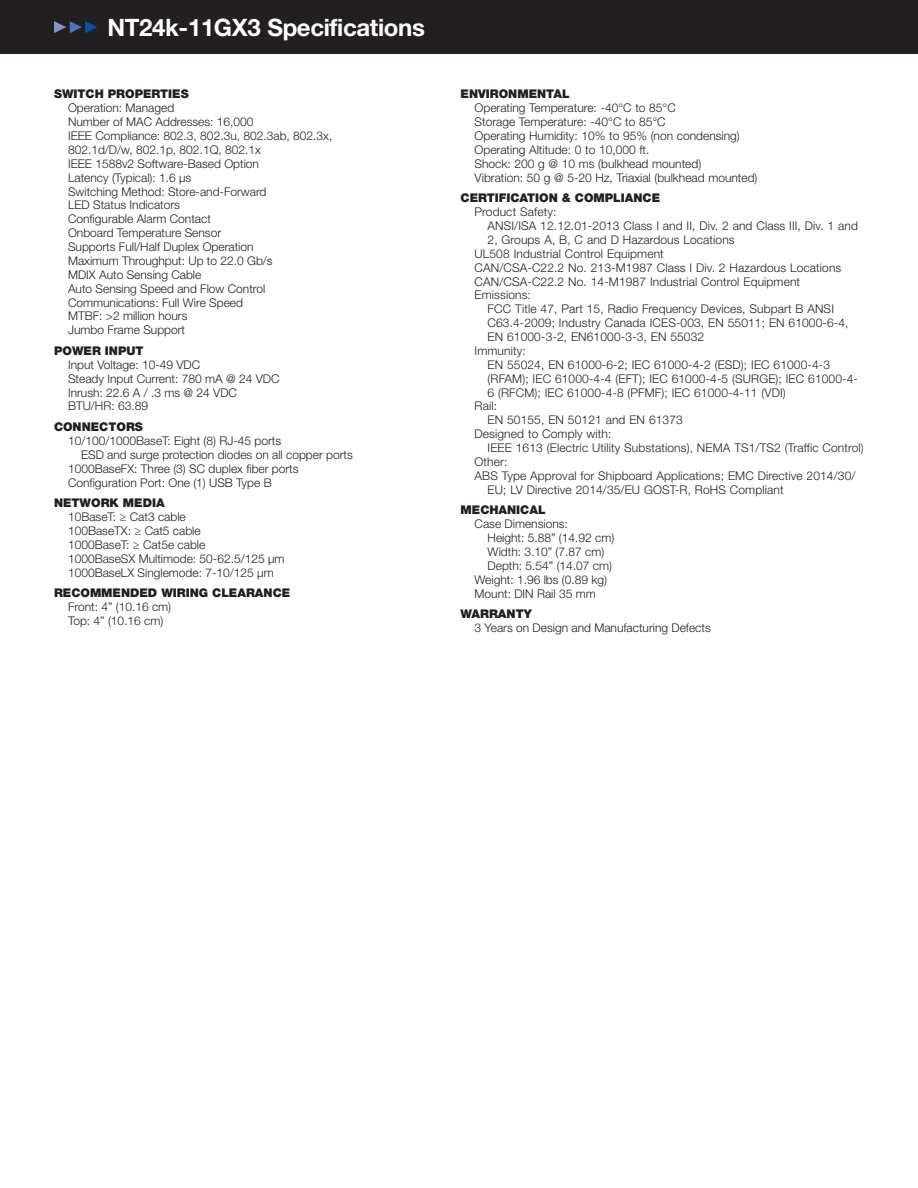
<style>
.page{position:relative;width:918px;height:1188px;background:#fff}
.page>*{position:absolute;margin:0;border:0;box-sizing:border-box;transform-origin:0 0}
.t1{font:700 24px "Helvetica Neue LT Std";letter-spacing:-.015em;color:#fff}
.Page_2_-_Spec_Text{font:300 12px/13.8px "Helvetica Neue LT Std";letter-spacing:.01em;color:#231f20}
.Body_2{font:300 12px/13.8px "Helvetica Neue LT Std";color:#231f20}
.Page_2_-_Subhead_Black{font:900 12px "Helvetica Neue LT Std";color:#231f20}
</style>
<div class="page">
<div style="left:0;top:0;width:918px;height:54px;background:#231f20"></div>
<svg style="left:54px;top:21px;width:43px;height:12px"></svg>
<p class="t1" style="left:108px;top:12px;width:319px">NT24k-11GX3 Specifications</p>
<p class="Page_2_-_Subhead_Black" style="left:54px;top:87px;width:136px">SWITCH PROPERTIES</p>
<p class="Body_2" style="left:68px;top:101px;width:108px">Operation: Managed</p>
<p class="Body_2" style="left:68px;top:115px;width:187px">Number of MAC Addresses: 16,000</p>
<p class="Body_2" style="left:68px;top:129px;width:266px">IEEE Compliance: 802.3, 802.3u, 802.3ab, 802.3x,</p>
<p class="Body_2" style="left:68px;top:143px;width:194px">802.1d/D/w, 802.1p, 802.1Q, 802.1x</p>
<p class="Body_2" style="left:68px;top:156px;width:192px">IEEE 1588v2 Software-Based Option</p>
<p class="Body_2" style="left:68px;top:170px;width:125px">Latency (Typical): 1.6 μs</p>
<p class="Body_2" style="left:68px;top:184px;width:200px">Switching Method: Store-and-Forward</p>
<p class="Body_2" style="left:68px;top:198px;width:114px">LED Status Indicators</p>
<p class="Body_2" style="left:68px;top:212px;width:144px">Configurable Alarm Contact</p>
<p class="Body_2" style="left:68px;top:226px;width:155px">Onboard Temperature Sensor</p>
<p class="Body_2" style="left:68px;top:240px;width:187px">Supports Full/Half Duplex Operation</p>
<p class="Body_2" style="left:68px;top:254px;width:206px">Maximum Throughput: Up to 22.0 Gb/s</p>
<p class="Body_2" style="left:68px;top:267px;width:135px">MDIX Auto Sensing Cable</p>
<p class="Body_2" style="left:68px;top:281px;width:199px">Auto Sensing Speed and Flow Control</p>
<p class="Body_2" style="left:68px;top:295px;width:176px">Communications: Full Wire Speed</p>
<p class="Body_2" style="left:68px;top:309px;width:121px">MTBF: &gt;2 million hours</p>
<p class="Body_2" style="left:68px;top:323px;width:119px">Jumbo Frame Support</p>
<p class="Page_2_-_Subhead_Black" style="left:54px;top:343px;width:91px">POWER INPUT</p>
<p class="Body_2" style="left:68px;top:357px;width:134px">Input Voltage: 10-49 VDC</p>
<p class="Body_2" style="left:68px;top:371px;width:213px">Steady Input Current: 780 mA @ 24 VDC</p>
<p class="Body_2" style="left:68px;top:385px;width:170px">Inrush: 22.6 A / .3 ms @ 24 VDC</p>
<p class="Body_2" style="left:68px;top:399px;width:82px">BTU/HR: 63.89</p>
<p class="Page_2_-_Subhead_Black" style="left:54px;top:420px;width:90px">CONNECTORS</p>
<p class="Body_2" style="left:81px;top:434px;width:273px;text-indent:-13px">10/100/1000BaseT: Eight (8) RJ-45 ports<br>ESD and surge protection diodes on all copper ports</p>
<p class="Body_2" style="left:68px;top:461px;width:232px">1000BaseFX: Three (3) SC duplex fiber ports</p>
<p class="Body_2" style="left:68px;top:475px;width:205px">Configuration Port: One (1) USB Type B</p>
<p class="Page_2_-_Subhead_Black" style="left:54px;top:496px;width:112px">NETWORK MEDIA</p>
<p class="Body_2" style="left:68px;top:510px;width:119px">10BaseT: ≥ Cat3 cable</p>
<p class="Body_2" style="left:68px;top:524px;width:134px">100BaseTX: ≥ Cat5 cable</p>
<p class="Body_2" style="left:68px;top:537px;width:139px">1000BaseT: ≥ Cat5e cable</p>
<p class="Body_2" style="left:68px;top:551px;width:218px">1000BaseSX Multimode: 50-62.5/125 μm</p>
<p class="Body_2" style="left:68px;top:565px;width:207px">1000BaseLX Singlemode: 7-10/125 μm</p>
<p class="Page_2_-_Subhead_Black" style="left:54px;top:586px;width:238px">RECOMMENDED WIRING CLEARANCE</p>
<p class="Body_2" style="left:68px;top:600px;width:105px">Front: 4” (10.16 cm)</p>
<p class="Body_2" style="left:68px;top:614px;width:97px">Top: 4” (10.16 cm)</p>
<p class="Page_2_-_Subhead_Black" style="left:461px;top:87px;width:111px">ENVIRONMENTAL</p>
<p class="Page_2_-_Spec_Text" style="left:475px;top:101px;width:203px">Operating Temperature: -40°C to 85°C</p>
<p class="Page_2_-_Spec_Text" style="left:475px;top:115px;width:193px">Storage Temperature: -40°C to 85°C</p>
<p class="Page_2_-_Spec_Text" style="left:475px;top:129px;width:267px">Operating Humidity: 10% to 95% (non condensing)</p>
<p class="Page_2_-_Spec_Text" style="left:475px;top:143px;width:176px">Operating Altitude: 0 to 10,000 ft.</p>
<p class="Page_2_-_Spec_Text" style="left:475px;top:156px;width:228px">Shock: 200 g @ 10 ms (bulkhead mounted)</p>
<p class="Page_2_-_Spec_Text" style="left:475px;top:170px;width:284px">Vibration: 50 g @ 5-20 Hz, Triaxial (bulkhead mounted)</p>
<p class="Page_2_-_Subhead_Black" style="left:461px;top:191px;width:201px">CERTIFICATION &amp; COMPLIANCE</p>
<p class="Page_2_-_Spec_Text" style="left:488px;top:205px;width:372px;text-indent:-13px">Product Safety:<br>ANSI/ISA 12.12.01-2013 Class I and II, Div. 2 and Class III, Div. 1 and<br>2, Groups A, B, C and D Hazardous Locations</p>
<p class="Page_2_-_Spec_Text" style="left:475px;top:246px;width:191px">UL508 Industrial Control Equipment</p>
<p class="Page_2_-_Spec_Text" style="left:475px;top:260px;width:368px">CAN/CSA-C22.2 No. 213-M1987 Class I Div. 2 Hazardous Locations</p>
<p class="Page_2_-_Spec_Text" style="left:475px;top:274px;width:327px">CAN/CSA-C22.2 No. 14-M1987 Industrial Control Equipment</p>
<p class="Page_2_-_Spec_Text" style="left:488px;top:288px;width:363px;text-indent:-13px">Emissions:<br>FCC Title 47, Part 15, Radio Frequency Devices, Subpart B ANSI C63.4-2009; Industry Canada ICES-003, EN 55011; EN 61000-6-4, EN 61000-3-2, EN61000-3-3, EN 55032</p>
<p class="Page_2_-_Spec_Text" style="left:488px;top:344px;width:372px;text-indent:-13px">Immunity:<br>EN 55024, EN 61000-6-2; IEC 61000-4-2 (ESD); IEC 61000-4-3 (RFAM); IEC 61000-4-4 (EFT); IEC 61000-4-5 (SURGE); IEC 61000-4- 6 (RFCM); IEC 61000-4-8 (PFMF); IEC 61000-4-11 (VDI)</p>
<p class="Page_2_-_Spec_Text" style="left:488px;top:399px;width:197px;text-indent:-13px">Rail:<br>EN 50155, EN 50121 and EN 61373</p>
<p class="Page_2_-_Spec_Text" style="left:488px;top:427px;width:378px;text-indent:-13px">Designed to Comply with:<br>IEEE 1613 (Electric Utility Substations), NEMA TS1/TS2 (Traffic Control)</p>
<p class="Page_2_-_Spec_Text" style="left:475px;top:455px;width:34px">Other:</p>
<p class="Page_2_-_Spec_Text" style="left:488px;top:468px;width:369px;text-indent:-13px">ABS Type Approval for Shipboard Applications; EMC Directive 2014/30/<br>EU; LV Directive 2014/35/EU GOST-R, RoHS Compliant</p>
<p class="Page_2_-_Subhead_Black" style="left:461px;top:503px;width:87px">MECHANICAL</p>
<p class="Body_2" style="left:488px;top:517px;width:128px;text-indent:-13px">Case Dimensions:<br>Height: 5.88” (14.92 cm)<br>Width: 3.10” (7.87 cm)<br>Depth: 5.54” (14.07 cm)</p>
<p class="Body_2" style="left:475px;top:572px;width:134px">Weight: 1.96 lbs (0.89 kg)</p>
<p class="Body_2" style="left:475px;top:586px;width:123px">Mount: DIN Rail 35 mm</p>
<p class="Page_2_-_Subhead_Black" style="left:461px;top:607px;width:73px">WARRANTY</p>
<p class="Body_2" style="left:475px;top:621px;width:238px">3 Years on Design and Manufacturing Defects</p>
</div>
